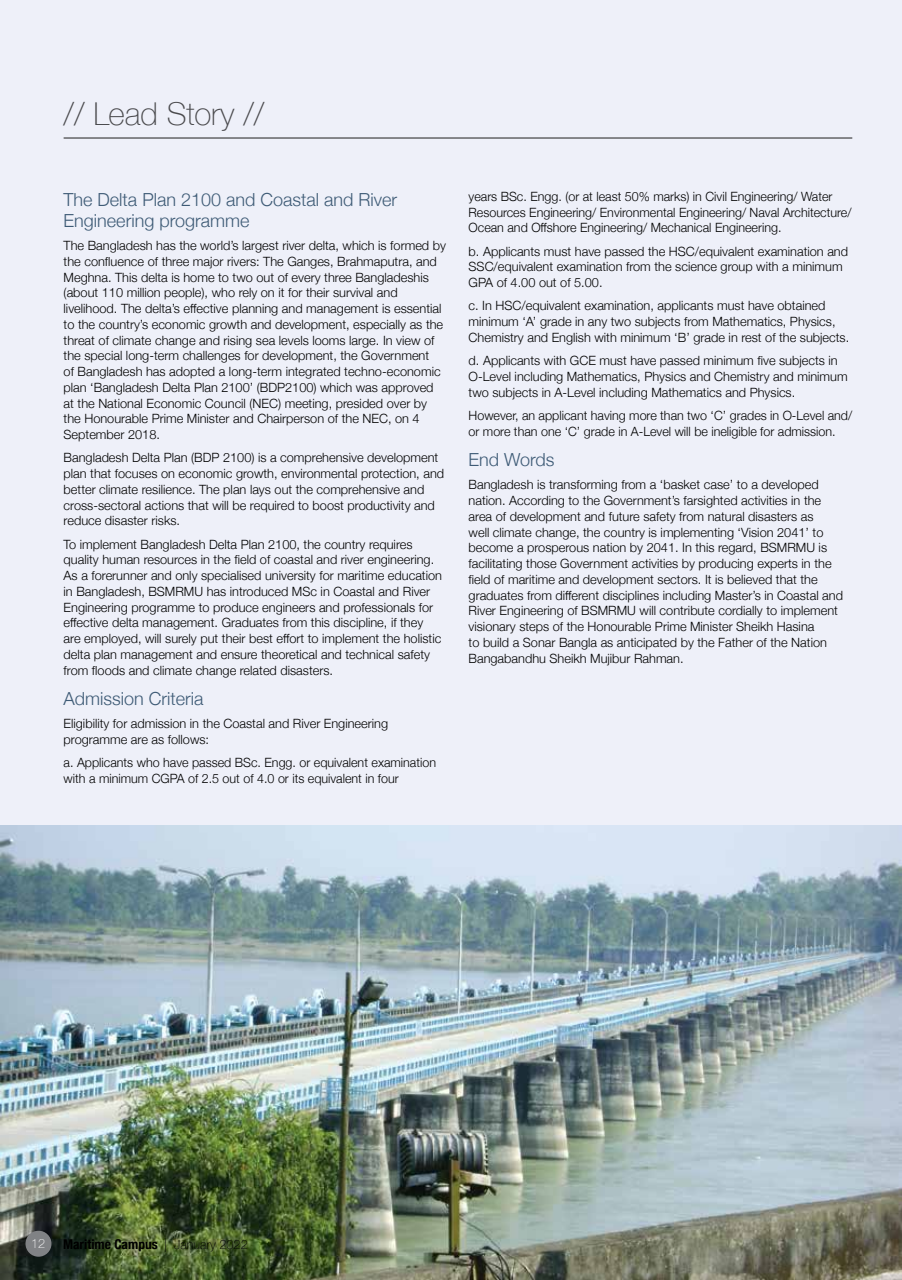
<style>
.page{position:relative;width:902px;height:1280px;background:#eef0f9}
.page>*{position:absolute;margin:0;border:0;box-sizing:border-box;transform-origin:0 0}
.t1{font:100 31.5px "Helvetica Neue";color:#4a4a4d}
.t2{font:300 18px/21px "Helvetica Neue";color:#3e5b76}
.t3{font:700 condensed 13.5px "Helvetica Neue";color:#000}
.t4{font:300 12.75px/15.8px "Helvetica Neue";color:#000}
.t5{font:100 12.75px "Helvetica Neue";color:#fff}
.s1{font-weight:100;font-stretch:normal}
.s2{font-weight:100;font-stretch:normal;font-size:12.75px}
</style>
<div class="page">
<img style="left:0;top:826px;width:902px;height:454px">
<div style="left:25px;top:1231px;width:26px;height:26px;background:#808285;border-radius:50%"></div>
<hr style="left:64px;top:137px;width:788px;height:2px;background:#636466">
<h1 class="t1" style="left:64px;top:90px;width:202px">// Lead Story //</h1>
<h2 class="t2" style="left:64px;top:188px;width:335px">The Delta Plan 2100 and Coastal and River<br>Engineering programme</h2>
<p class="t4" style="left:64px;top:237px;width:384px">The Bangladesh has the world’s largest river delta, which is formed by the confluence of three major rivers: The Ganges, Brahmaputra, and Meghna. This delta is home to two out of every three Bangladeshis (about 110 million people), who rely on it for their survival and livelihood. The delta’s effective planning and management is essential to the country’s economic growth and development, especially as the threat of climate change and rising sea levels looms large. In view of the special long-term challenges for development, the Government<br>of Bangladesh has adopted a long-term integrated techno-economic plan ‘Bangladesh Delta Plan 2100’ (BDP2100) which was approved at the National Economic Council (NEC) meeting, presided over by the Honourable Prime Minister and Chairperson of the NEC, on 4<br>September 2018.</p>
<p class="t4" style="left:64px;top:449px;width:382px">Bangladesh Delta Plan (BDP 2100) is a comprehensive development plan that focuses on economic growth, environmental protection, and better climate resilience. The plan lays out the comprehensive and cross-sectoral actions that will be required to boost productivity and reduce disaster risks.</p>
<p class="t4" style="left:64px;top:535px;width:380px">To implement Bangladesh Delta Plan 2100, the country requires quality human resources in the field of coastal and river engineering.<br>As a forerunner and only specialised university for maritime education in Bangladesh, BSMRMU has introduced MSc in Coastal and River Engineering programme to produce engineers and professionals for effective delta management. Graduates from this discipline, if they are employed, will surely put their best effort to implement the holistic delta plan management and ensure theoretical and technical safety from floods and climate change related disasters.</p>
<h2 class="t2" style="left:64px;top:687px;width:142px">Admission Criteria</h2>
<p class="t4" style="left:64px;top:715px;width:326px">Eligibility for admission in the Coastal and River Engineering programme are as follows:</p>
<p class="t4" style="left:64px;top:754px;width:374px">a. Applicants who have passed BSc. Engg. or equivalent examination with a minimum CGPA of 2.5 out of 4.0 or its equivalent in four</p>
<p class="t4" style="left:468px;top:187px;width:384px">years BSc. Engg. (or at least 50% marks) in Civil Engineering/ Water<br>Resources Engineering/ Environmental Engineering/ Naval Architecture/<br>Ocean and Offshore Engineering/ Mechanical Engineering.</p>
<p class="t4" style="left:468px;top:242px;width:381px">b. Applicants must have passed the HSC/equivalent examination and<br>SSC/equivalent examination from the science group with a minimum<br>GPA of 4.00 out of 5.00.</p>
<p class="t4" style="left:468px;top:297px;width:382px">c. In HSC/equivalent examination, applicants must have obtained minimum ‘A’ grade in any two subjects from Mathematics, Physics,<br>Chemistry and English with minimum ‘B’ grade in rest of the subjects.</p>
<p class="t4" style="left:468px;top:352px;width:381px">d. Applicants with GCE must have passed minimum five subjects in<br>O-Level including Mathematics, Physics and Chemistry and minimum two subjects in A-Level including Mathematics and Physics.</p>
<p class="t4" style="left:468px;top:406px;width:385px">However, an applicant having more than two ‘C’ grades in O-Level and/ or more than one ‘C’ grade in A-Level will be ineligible for admission.</p>
<h2 class="t2" style="left:468px;top:448px;width:88px">End Words</h2>
<p class="t4" style="left:468px;top:476px;width:376px">Bangladesh is transforming from a ‘basket case’ to a developed nation. According to the Government’s farsighted activities in the area of development and future safety from natural disasters as<br>well climate change, the country is implementing ‘Vision 2041’ to become a prosperous nation by 2041. In this regard, BSMRMU is facilitating those Government activities by producing experts in the field of maritime and development sectors. It is believed that the graduates from different disciplines including Master’s in Coastal and River Engineering of BSMRMU will contribute cordially to implement visionary steps of the Honourable Prime Minister Sheikh Hasina<br>to build a Sonar Bangla as anticipated by the Father of the Nation Bangabandhu Sheikh Mujibur Rahman.</p>
<p class="t5" style="left:31px;top:1234px;width:16px">12</p>
<p class="t3" style="left:63px;top:1233px;width:186px">Maritime Campus <span class="s1">|</span> <span class="s2">January 2022</span></p>
</div>
